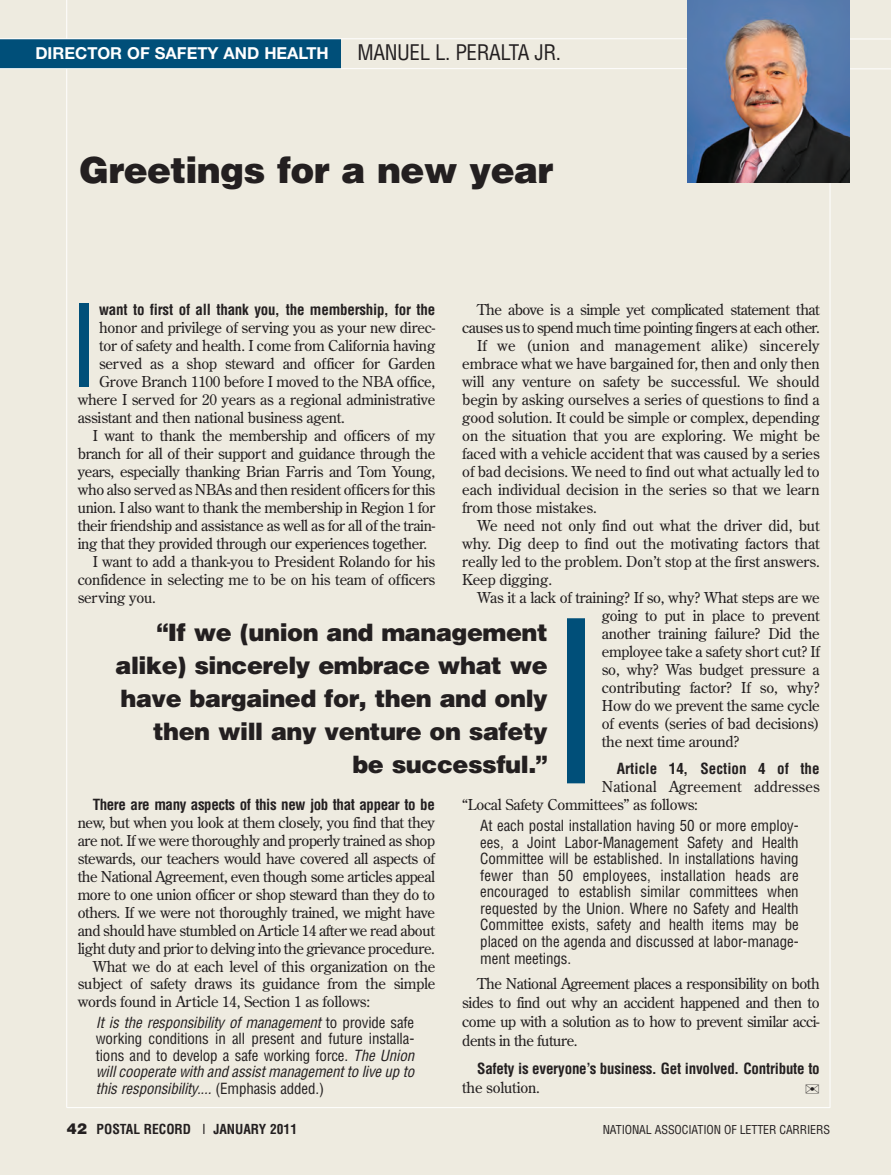
<style>
.page{position:relative;width:891px;height:1175px;background:#fff}
.page>*{position:absolute;margin:0;border:0;box-sizing:border-box;transform-origin:0 0}
.t1{font:condensed 110.85px "Helvetica";color:#004f79}
.t2{font:900 36px "Helvetica";letter-spacing:-.02em;color:#231f20}
.t3{font:900 24px/33px "Helvetica";letter-spacing:-.02em;color:#231f20;text-align:right}
.t4{font:condensed 21px "Helvetica";letter-spacing:-.02em;color:#231f20}
.t5{font:700 16.5px "Helvetica Neue";color:#fff}
.t6{font:15px/19px "Century Old Style";letter-spacing:-.015em;color:#231f20}
.t7{font:condensed 15px/16.5px "Helvetica";letter-spacing:-.01em;color:#231f20;text-align:justify}
.t8{font:700 condensed 15px "Helvetica";letter-spacing:-.015em;color:#231f20}
.t9{font:15px "Century Old Style";letter-spacing:-.035em;color:#231f20}
.t10{font:15px "Century Old Style";letter-spacing:.015em;color:#231f20}
.t11{font:700 condensed 15px "Helvetica";letter-spacing:.005em;color:#231f20}
.t12{font:700 condensed 13.5px "Helvetica";color:#231f20}
.t13{font:condensed 12px "Helvetica";letter-spacing:-.01em;color:#231f20}
.s1{font-style:italic}
.s2{font-weight:900;font-stretch:normal;font-size:15px}
.s3{font-weight:400}
</style>
<div class="page">
<div style="left:0;top:0;width:891px;height:1174px;background:#eeebe0"></div>
<hr style="left:67px;top:1107px;width:763px;height:1px;background:#fff">
<hr style="left:830px;top:6px;width:1px;height:1101px;background:#fff">
<hr style="left:66px;top:0;width:1px;height:1107px;background:#fff">
<div style="left:0;top:39px;width:341px;height:30px;background:#004f79"></div>
<hr style="left:0;top:68px;width:803px;height:1px;background:#fff">
<hr style="left:0;top:38px;width:818px;height:1px;background:#fff">
<hr style="left:846px;top:68px;width:45px;height:1px;background:#fff">
<hr style="left:845px;top:39px;width:46px;height:1px;background:#fff">
<div style="left:567px;top:618px;width:18px;height:165px;background:#004f79"></div>
<img style="left:687px;top:0;width:163px;height:182px">
<p class="t5" style="left:35px;top:47px;width:295px">DIRECTOR OF SAFETY AND HEALTH</p>
<h3 class="t4" style="left:358px;top:41px;width:205px">MANUEL L. PERALTA JR.</h3>
<h2 class="t2" style="left:79px;top:150px;width:476px">Greetings for a new year</h2>
<p class="t9" style="left:477px;top:301px;width:344px">The above is a simple yet complicated statement that</p>
<p class="t9" style="left:462px;top:319px;width:359px">causes us to spend much time pointing fingers at each other.</p>
<p class="t10" style="left:477px;top:337px;width:344px">If we (union and management alike) sincerely</p>
<p class="t6" style="left:462px;top:354px;width:359px">embrace what we have bargained for, then and only then</p>
<p class="t6" style="left:462px;top:372px;width:359px">will any venture on safety be successful. We should</p>
<p class="t6" style="left:462px;top:390px;width:359px">begin by asking ourselves a series of questions to find a</p>
<p class="t6" style="left:462px;top:408px;width:359px">good solution. It could be simple or complex, depending</p>
<p class="t6" style="left:462px;top:426px;width:359px">on the situation that you are exploring. We might be</p>
<p class="t6" style="left:462px;top:444px;width:359px">faced with a vehicle accident that was caused by a series</p>
<p class="t6" style="left:462px;top:462px;width:359px">of bad decisions. We need to find out what actually led to</p>
<p class="t6" style="left:462px;top:480px;width:359px">each individual decision in the series so that we learn</p>
<p class="t6" style="left:462px;top:498px;width:136px">from those mistakes.</p>
<p class="t6" style="left:477px;top:516px;width:344px">We need not only find out what the driver did, but</p>
<p class="t6" style="left:462px;top:534px;width:359px">why. Dig deep to find out the motivating factors that</p>
<p class="t6" style="left:462px;top:552px;width:359px">really led to the problem. Don’t stop at the first answers.</p>
<p class="t6" style="left:462px;top:570px;width:91px">Keep digging.</p>
<p class="t6" style="left:477px;top:588px;width:344px">Was it a lack of training? If so, why? What steps are we</p>
<p class="t6" style="left:602px;top:606px;width:219px">going to put in place to prevent</p>
<p class="t6" style="left:602px;top:624px;width:219px">another training failure? Did the</p>
<p class="t6" style="left:602px;top:642px;width:219px">employee take a safety short cut? If</p>
<p class="t6" style="left:602px;top:660px;width:219px">so, why? Was budget pressure a</p>
<p class="t6" style="left:602px;top:678px;width:219px">contributing factor? If so, why?</p>
<p class="t6" style="left:602px;top:696px;width:219px">How do we prevent the same cycle</p>
<p class="t6" style="left:602px;top:714px;width:219px">of events (series of bad decisions)</p>
<p class="t6" style="left:602px;top:732px;width:139px">the next time around?</p>
<p class="t11" style="left:617px;top:760px;width:204px">Article 14, Section 4 of the</p>
<p class="t6" style="left:462px;top:778px;width:359px;line-height:18px;text-indent:140px">National Agreement addresses “Local Safety Committees” as follows:</p>
<p class="t7" style="left:480px;top:818px;width:320px">At each postal installation having 50 or more employ&shy;ees, a Joint Labor-Management Safety and Health Committee will be established. In installations having fewer than 50 employees, installation heads are encouraged to establish similar committees when requested by the Union. Where no Safety and Health Committee exists, safety and health items may be placed on the agenda and discussed at labor-manage&shy;ment meetings.</p>
<p class="t6" style="left:462px;top:973px;width:359px;text-align:justify;text-indent:15px">The National Agreement places a responsibility on both sides to find out why an accident happened and then to come up with a solution as to how to prevent similar acci&shy;dents in the future.</p>
<p class="t8" style="left:477px;top:1059px;width:344px">Safety is everyone’s business. Get involved. Contribute to</p>
<p class="t6" style="left:462px;top:1078px;width:79px">the solution.</p>
<h1 class="t1" style="left:68px;top:284px;width:32px">I</h1>
<p class="t8" style="left:99px;top:301px;width:338px">want to first of all thank you, the membership, for the</p>
<p class="t6" style="left:99px;top:318px;width:338px">honor and privilege of serving you as your new direc-</p>
<p class="t6" style="left:99px;top:336px;width:338px">tor of safety and health. I come from California having</p>
<p class="t6" style="left:99px;top:354px;width:338px">served as a shop steward and officer for Garden</p>
<p class="t6" style="left:99px;top:372px;width:338px">Grove Branch 1100 before I moved to the NBA office,</p>
<p class="t6" style="left:78px;top:390px;width:359px">where I served for 20 years as a regional administrative</p>
<p class="t6" style="left:78px;top:408px;width:269px">assistant and then national business agent.</p>
<p class="t6" style="left:93px;top:426px;width:344px">I want to thank the membership and officers of my</p>
<p class="t6" style="left:78px;top:444px;width:359px">branch for all of their support and guidance through the</p>
<p class="t6" style="left:78px;top:462px;width:359px">years, especially thanking Brian Farris and Tom Young,</p>
<p class="t6" style="left:78px;top:480px;width:359px">who also served as NBAs and then resident officers for this</p>
<p class="t6" style="left:78px;top:498px;width:359px">union. I also want to thank the membership in Region 1 for</p>
<p class="t6" style="left:78px;top:516px;width:359px">their friendship and assistance as well as for all of the train-</p>
<p class="t6" style="left:78px;top:534px;width:351px">ing that they provided through our experiences together.</p>
<p class="t6" style="left:93px;top:552px;width:344px">I want to add a thank-you to President Rolando for his</p>
<p class="t6" style="left:78px;top:570px;width:359px">confidence in selecting me to be on his team of officers</p>
<p class="t6" style="left:78px;top:588px;width:80px">serving you.</p>
<h3 class="t3" style="left:116px;top:616px;width:434px">“If we (union and management alike) sincerely embrace what we have bargained for, then and only then will any venture on safety be successful.”</h3>
<p class="t8" style="left:93px;top:796px;width:344px">There are many aspects of this new job that appear to be</p>
<p class="t6" style="left:78px;top:813px;width:359px">new, but when you look at them closely, you find that they</p>
<p class="t6" style="left:78px;top:831px;width:359px">are not. If we were thoroughly and properly trained as shop</p>
<p class="t6" style="left:78px;top:849px;width:359px">stewards, our teachers would have covered all aspects of</p>
<p class="t6" style="left:78px;top:867px;width:359px">the National Agreement, even though some articles appeal</p>
<p class="t6" style="left:78px;top:885px;width:359px">more to one union officer or shop steward than they do to</p>
<p class="t6" style="left:78px;top:903px;width:359px">others. If we were not thoroughly trained, we might have</p>
<p class="t6" style="left:78px;top:921px;width:359px">and should have stumbled on Article 14 after we read about</p>
<p class="t6" style="left:78px;top:939px;width:359px">light duty and prior to delving into the grievance procedure.</p>
<p class="t6" style="left:93px;top:957px;width:344px">What we do at each level of this organization on the</p>
<p class="t6" style="left:78px;top:974px;width:359px">subject of safety draws its guidance from the simple</p>
<p class="t6" style="left:78px;top:992px;width:294px">words found in Article 14, Section 1 as follows:</p>
<p class="t7" style="left:96px;top:1014px;width:320px"><span class="s1">It is the responsibility of management</span> to provide safe working conditions in all present and future installa&shy;tions and to develop a safe working force. <span class="s1">The Union will cooperate with and assist management to live up to this responsibility....</span> (Emphasis added.)</p>
<p class="t12" style="left:67px;top:1121px;width:232px"><span class="s2">42</span> POSTAL RECORD <span class="s3">I</span> JANUARY 2011</p>
<p class="t13" style="left:603px;top:1122px;width:229px">NATIONAL ASSOCIATION OF LETTER CARRIERS</p>
</div>
